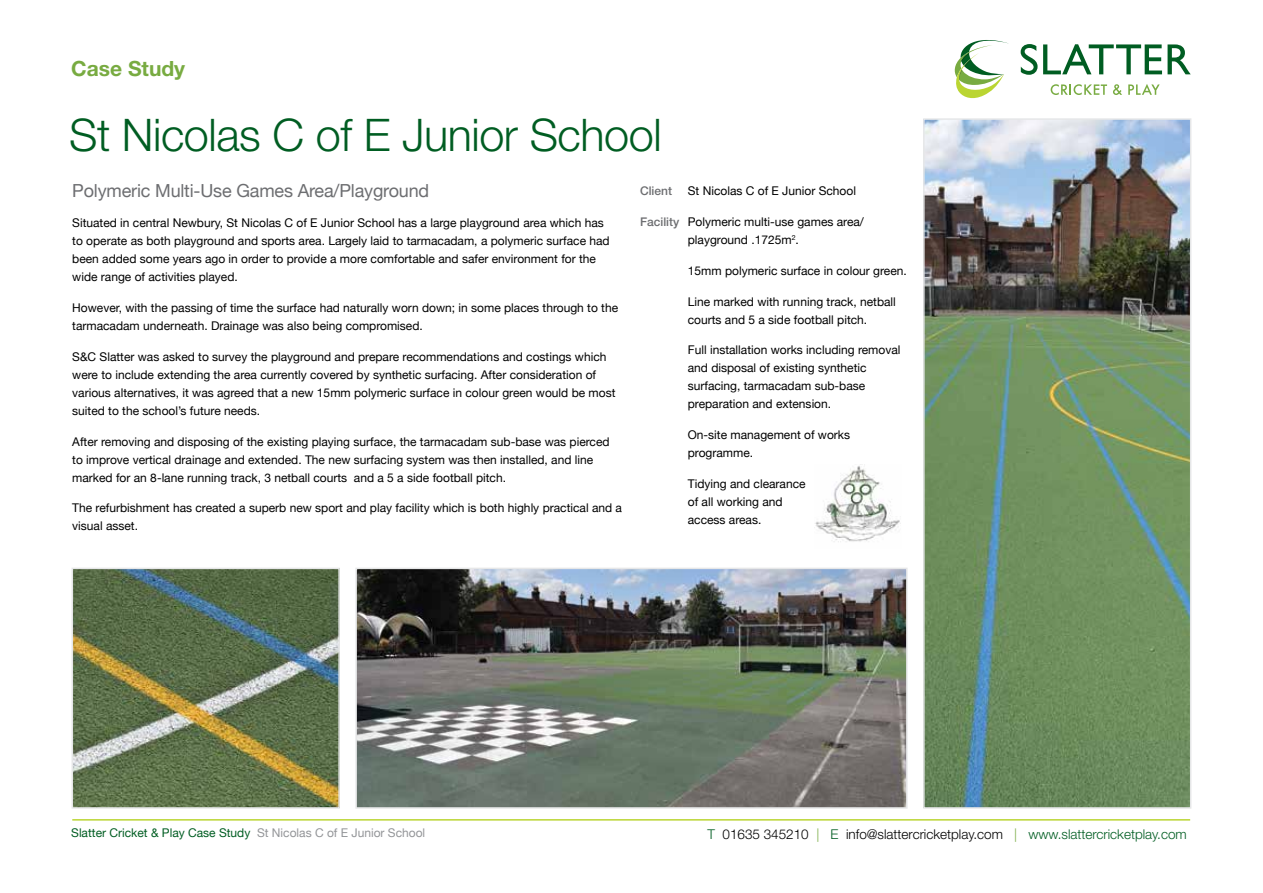
<style>
.page{position:relative;width:1263px;height:893px;background:#fff}
.page>*{position:absolute;margin:0;border:0;box-sizing:border-box;transform-origin:0 0}
.t1{font:300 45px "Helvetica Neue";letter-spacing:-.01em;color:#005d22}
.t2{font:700 21px "Helvetica Neue";color:#78ab41}
.t3{font:18px "Helvetica Neue";letter-spacing:-.01em;color:#6d6e71}
.t4{font:300 13.5px "Helvetica Neue";color:#000}
.t5{font:12px/18px "Helvetica Neue";color:#000}
.t6{font:12px "Helvetica Neue";color:#005d22}
.t7{font:500 12px "Helvetica Neue";color:#6d6e71}
.s1{color:#939598}
.s2{color:#005d22}
.s3{color:#78ab41}
</style>
<div class="page">
<hr style="left:72px;top:819px;width:1118px;height:2px;background:#bad532">
<svg style="left:954px;top:40px;width:55px;height:59px"></svg>
<svg style="left:1021px;top:44px;width:16px;height:31px"></svg>
<svg style="left:1043px;top:44px;width:148px;height:30px"></svg>
<svg style="left:1051px;top:84px;width:56px;height:11px"></svg>
<svg style="left:1113px;top:84px;width:9px;height:11px"></svg>
<svg style="left:1128px;top:84px;width:32px;height:11px"></svg>
<img style="left:926px;top:121px;width:262px;height:685px">
<div style="left:923px;top:118px;width:268px;height:691px;border:2px solid #e6e7e8"></div>
<img style="left:815px;top:464px;width:86px;height:78px">
<img style="left:75px;top:571px;width:262px;height:235px">
<div style="left:72px;top:568px;width:268px;height:241px;border:2px solid #e6e7e8"></div>
<img style="left:358px;top:571px;width:546px;height:235px">
<div style="left:355px;top:568px;width:552px;height:241px;border:2px solid #e6e7e8"></div>
<h2 class="t2" style="left:71px;top:56px;width:115px">Case Study</h2>
<h1 class="t1" style="left:69px;top:108px;width:594px">St Nicolas C of E Junior School</h1>
<h3 class="t3" style="left:72px;top:177px;width:358px">Polymeric Multi-Use Games Area/Playground</h3>
<p class="t5" style="left:72px;top:215px;width:539px">Situated in central Newbury, St Nicolas C of E Junior School has a large playground area which has to operate as both playground and sports area. Largely laid to tarmacadam, a polymeric surface had been added some years ago in order to provide a more comfortable and safer environment for the wide range of activities played.</p>
<p class="t5" style="left:72px;top:299px;width:547px">However, with the passing of time the surface had naturally worn down; in some places through to the tarmacadam underneath. Drainage was also being compromised.</p>
<p class="t5" style="left:72px;top:348px;width:545px">S&amp;C Slatter was asked to survey the playground and prepare recommendations and costings which were to include extending the area currently covered by synthetic surfacing. After consideration of various alternatives, it was agreed that a new 15mm polymeric surface in colour green would be most suited to the school’s future needs.</p>
<p class="t5" style="left:72px;top:433px;width:539px">After removing and disposing of the existing playing surface, the tarmacadam sub-base was pierced to improve vertical drainage and extended. The new surfacing system was then installed, and line marked for an 8-lane running track, 3 netball courts and a 5 a side football pitch.</p>
<p class="t5" style="left:72px;top:500px;width:551px">The refurbishment has created a superb new sport and play facility which is both highly practical and a visual asset.</p>
<p class="t7" style="left:640px;top:184px;width:34px">Client</p>
<p class="t7" style="left:640px;top:215px;width:41px">Facility</p>
<p class="t5" style="left:688px;top:183px;width:170px">St Nicolas C of E Junior School</p>
<p class="t5" style="left:688px;top:213px;width:178px">Polymeric multi-use games area/ playground .1725m<sup>2</sup>.</p>
<p class="t5" style="left:688px;top:262px;width:220px">15mm polymeric surface in colour green.</p>
<p class="t5" style="left:688px;top:293px;width:210px">Line marked with running track, netball courts and 5 a side football pitch.</p>
<p class="t5" style="left:688px;top:342px;width:214px">Full installation works including removal and disposal of existing synthetic surfacing, tarmacadam sub-base preparation and extension.</p>
<p class="t5" style="left:688px;top:427px;width:164px">On-site management of works programme.</p>
<p class="t5" style="left:688px;top:475px;width:119px">Tidying and clearance of all working and access areas.</p>
<p class="t6" style="left:71px;top:824px;width:356px">Slatter Cricket &amp; Play Case Study <span class="s1">St Nicolas C of E Junior School</span></p>
<p class="t4" style="left:707px;top:825px;width:481px"><span class="s2">T</span> 01635 345210 <span class="s3">|</span> <span class="s2">E</span> info@slattercricketplay.com <span class="s3">|</span> <span class="s2">www.slattercricketplay.com</span></p>
</div>
